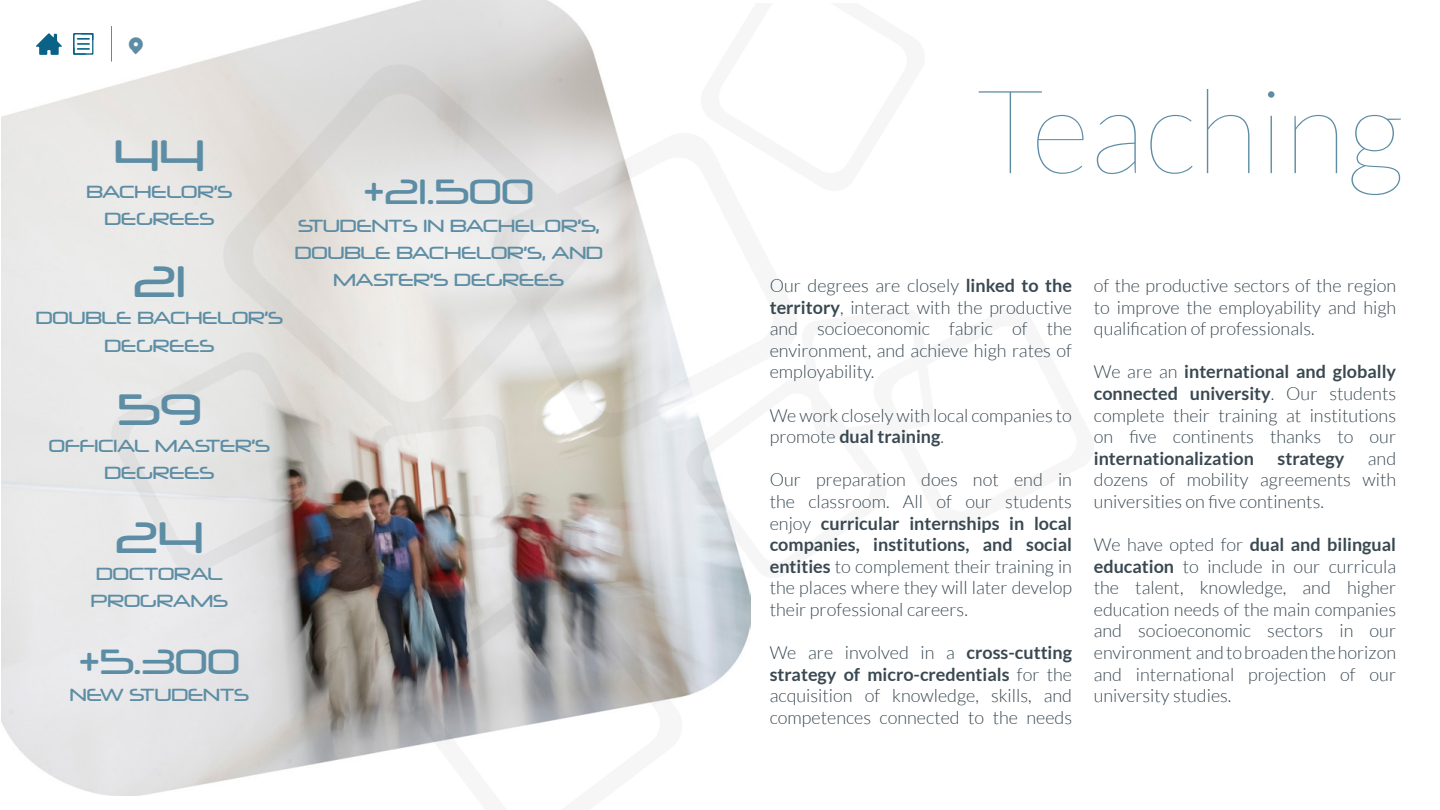
<style>
.page{position:relative;width:1440px;height:810px;background:#fff}
.page>*{position:absolute;margin:0;border:0;box-sizing:border-box;transform-origin:0 0}
.t1{font:100 116.85px "Lato";color:#5d8da4}
.t2{font:42.22px "Neuropol";color:#5d8da4}
.t3{font:33.75px "Neuropol";color:#5d8da4}
.t4{font:700 19.5px "Variex OT";color:#5d8da4}
.t5{font:300 18px/21.6px "Lato";color:#394851;text-align:justify}
.t6{font:700 18px "Lato";color:#394851}
.t7{font:16.88px/27.2px "Neuropol";color:#5d8da4;text-align:center}
.s1{font-weight:700}
</style>
<div class="page">
<img style="left:1px;top:0;width:749px;height:795px">
<p class="t4" style="left:129px;top:28px;width:17px">9</p>
<h2 class="t2" style="left:114px;top:129px;width:92px">44</h2>
<p class="t7" style="left:87px;top:178px;width:147px">BACHELOR’S<br>DEGREES</p>
<h2 class="t2" style="left:133px;top:255px;width:54px">21</h2>
<p class="t7" style="left:36px;top:304px;width:249px">DOUBLE BACHELOR’S<br>DEGREES</p>
<h3 class="t3" style="left:364px;top:171px;width:172px">+21.500</h3>
<p class="t7" style="left:295px;top:211px;width:310px">STUDENTS IN BACHELOR’S,<br>DOUBLE BACHELOR’S, AND<br>MASTER’S DEGREES</p>
<h2 class="t2" style="left:117px;top:383px;width:86px">59</h2>
<p class="t7" style="left:49px;top:432px;width:223px">OFFICIAL MASTER’S<br>DEGREES</p>
<h2 class="t2" style="left:115px;top:511px;width:90px">24</h2>
<p class="t7" style="left:91px;top:560px;width:139px">DOCTORAL<br>PROGRAMS</p>
<h3 class="t3" style="left:79px;top:640px;width:162px">+5.300</h3>
<p class="t7" style="left:70px;top:681px;width:181px">NEW STUDENTS</p>
<h1 class="t1" style="left:976px;top:70px;width:429px">Teaching</h1>
<p class="t5" style="left:770px;top:275px;width:304px">Our degrees are closely <span class="s1">linked to the territory</span>, interact with the productive and socioeconomic fabric of the environment, and achieve high rates of employability.</p>
<p class="t5" style="left:770px;top:404px;width:304px">We work closely with local companies to promote <span class="s1">dual training</span>.</p>
<p class="t5" style="left:770px;top:469px;width:304px">Our preparation does not end in the classroom. All of our students enjoy <span class="s1">curricular internships in local companies, institutions, and social entities</span> to complement their training in the places where they will later develop their professional careers.</p>
<p class="t5" style="left:770px;top:642px;width:304px">We are involved in a <span class="s1">cross-cutting strategy of micro-credentials</span> for the acquisition of knowledge, skills, and competences connected to the needs</p>
<p class="t5" style="left:1094px;top:275px;width:304px">of the productive sectors of the region to improve the employability and high qualification of professionals.</p>
<p class="t5" style="left:1094px;top:361px;width:304px">We are an <span class="s1">international and globally connected university</span>. Our students complete their training at institutions on five continents thanks to our</p>
<p class="t6" style="left:1094px;top:448px;width:162px">internationalization</p>
<p class="t6" style="left:1278px;top:448px;width:68px">strategy</p>
<p class="t5" style="left:1094px;top:448px;width:304px;text-indent:274px">and dozens of mobility agreements with universities on five continents.</p>
<p class="t5" style="left:1094px;top:534px;width:304px">We have opted for <span class="s1">dual and bilingual education</span> to include in our curricula the talent, knowledge, and higher education needs of the main companies and socioeconomic sectors in our environment and to broaden the horizon and international projection of our university studies.</p>
</div>
